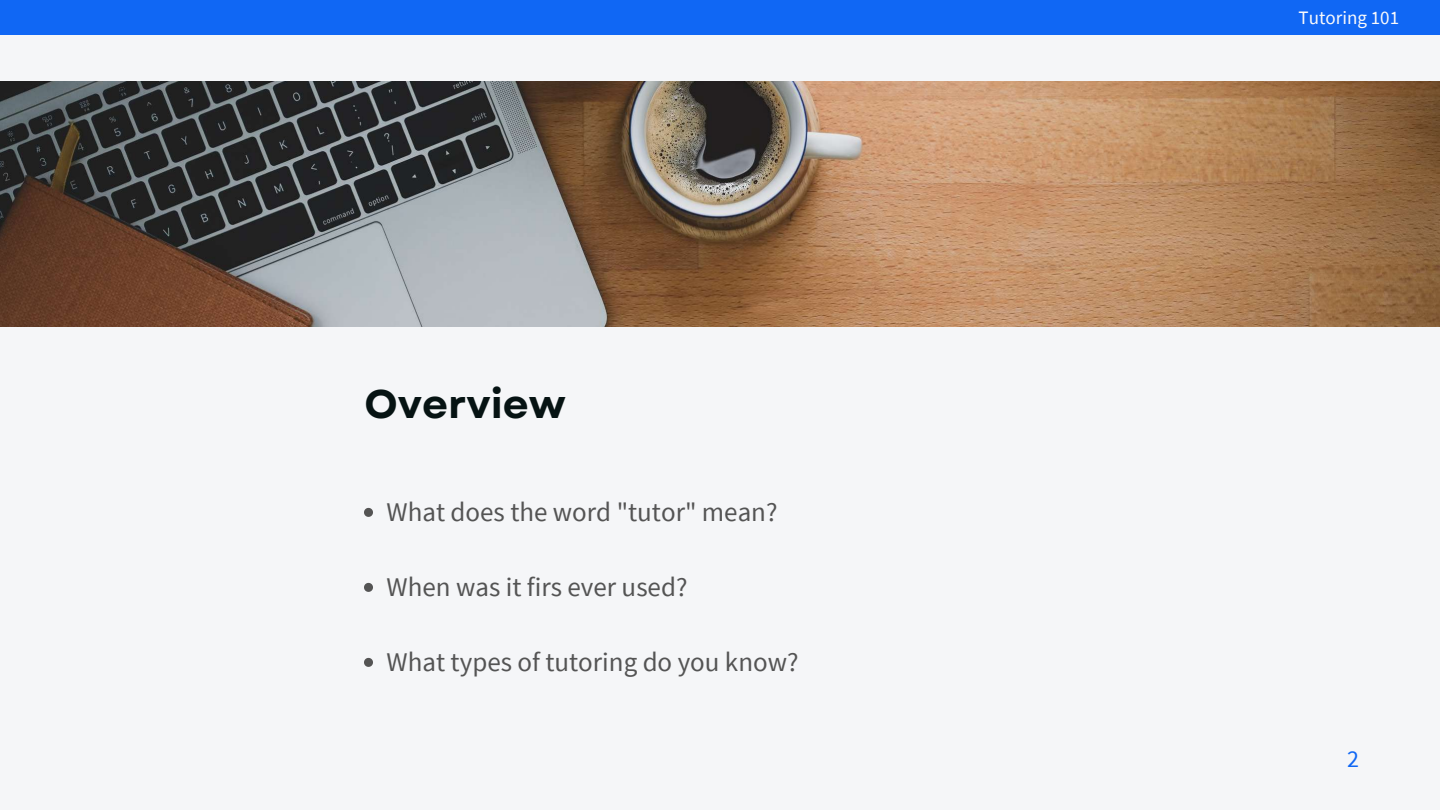
<style>
.page{position:relative;width:1440px;height:810px;background:#f5f6f8}
.page>*{position:absolute;margin:0;border:0;box-sizing:border-box;transform-origin:0 0}
.t1{font:700 40px "Garet";color:#061313}
.t2{font:27px "Source Sans Pro";color:#545454}
.t3{font:24px "Source Sans Pro";color:#1067f4}
.t4{font:19px "Source Sans Pro";color:#fafafb}
</style>
<div class="page">
<img style="left:0;top:81px;width:1440px;height:245px">
<svg style="left:364px;top:508px;width:9px;height:9px"></svg>
<svg style="left:364px;top:583px;width:9px;height:9px"></svg>
<svg style="left:364px;top:658px;width:9px;height:9px"></svg>
<div style="left:0;top:0;width:1440px;height:35px;background:#1067f4"></div>
<h1 class="t1" style="left:365px;top:375px;width:203px">Overview</h1>
<p class="t2" style="left:387px;top:494px;width:392px">What does the word "tutor" mean?</p>
<p class="t2" style="left:387px;top:569px;width:302px">When was it firs ever used?</p>
<p class="t2" style="left:387px;top:644px;width:413px">What types of tutoring do you know?</p>
<p class="t4" style="left:1299px;top:5px;width:102px">Tutoring 101</p>
<p class="t3" style="left:1347px;top:743px;width:13px">2</p>
</div>
